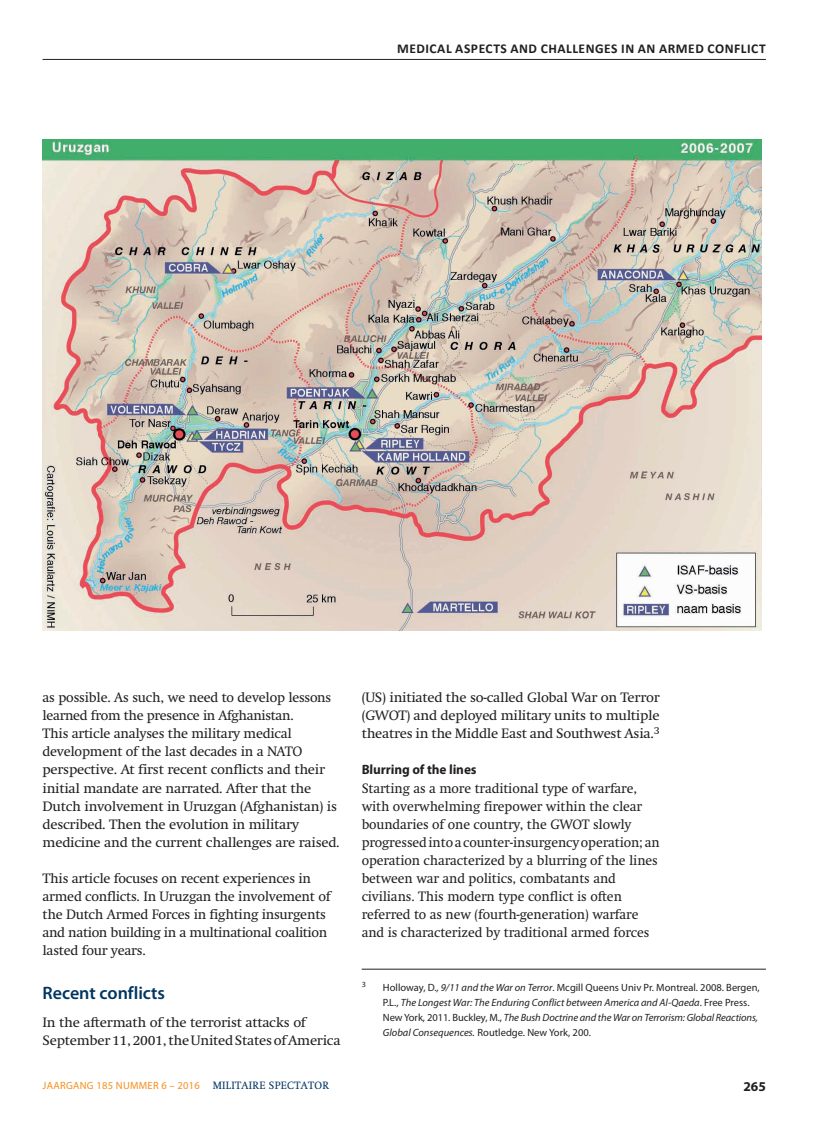
<style>
.page{position:relative;width:817px;height:1136px;background:#fff}
.page>*{position:absolute;margin:0;border:0;box-sizing:border-box;transform-origin:0 0}
.t1{font:600 18px "Myriad Pro";color:#003562}
.t2{font:13.5px/18px "Swift";letter-spacing:-.01em;color:#231f20}
.t3{font:700 13.5px "Calibri";letter-spacing:.04em;color:#231f20}
.t4{font:700 13.5px "Myriad Pro";color:#231f20}
.t5{font:italic 10.5px/15px "Myriad Pro";letter-spacing:-.005em;color:#231f20}
.t6{font:10.5px "Myriad Pro";letter-spacing:.025em;color:#f68f1e}
.t7{font:7.8px "Myriad Pro";color:#231f20;scale:1.05 1}
.s1{font-style:normal}
.s2{font-family:"Swift"}
.s3{font-family:"Swift";color:#003562}
</style>
<div class="page">
<hr style="left:43px;top:59px;width:722px;height:1px;background:#231f20">
<img style="left:43px;top:139px;width:718px;height:491px">
<hr style="left:361px;top:968px;width:404px;height:1px;background:#231f20">
<p class="t3" style="left:397px;top:40px;width:370px">MEDICAL ASPECTS AND CHALLENGES IN AN ARMED CONFLICT</p>
<p class="t2" style="left:43px;top:688px;width:299px">as possible. As such, we need to develop lessons learned from the presence in Afghanistan.<br>This article analyses the military medical development of the last decades in a NATO perspective. At first recent conflicts and their initial mandate are narrated. After that the Dutch involvement in Uruzgan (Afghanistan) is described. Then the evolution in military medicine and the current challenges are raised.</p>
<p class="t2" style="left:43px;top:868px;width:289px">This article focuses on recent experiences in armed conflicts. In Uruzgan the involvement of the Dutch Armed Forces in fighting insurgents and nation building in a multinational coalition lasted four years.</p>
<h1 class="t1" style="left:43px;top:983px;width:124px">Recent conflicts</h1>
<p class="t2" style="left:43px;top:1012px;width:299px">In the aftermath of the terrorist attacks of<br>September 11, 2001, the United States of America</p>
<p class="t2" style="left:361px;top:688px;width:299px;text-align:justify">(US) initiated the so-called Global War on Terror (GWOT) and deployed military units to multiple theatres in the Middle East and Southwest Asia.<sup>3</sup></p>
<p class="t4" style="left:361px;top:762px;width:117px">Blurring of the lines</p>
<p class="t2" style="left:361px;top:778px;width:299px">Starting as a more traditional type of warfare, with overwhelming firepower within the clear boundaries of one country, the GWOT slowly progressed into a counter-insurgency operation; an operation characterized by a blurring of the lines between war and politics, combatants and civilians. This modern type conflict is often referred to as new (fourth-generation) warfare and is characterized by traditional armed forces</p>
<p class="t7" style="left:361px;top:980px;width:6px">3</p>
<p class="t5" style="left:383px;top:979px;width:378px"><span class="s1">Holloway, D.</span>, 9/11 and the War on Terror<span class="s1">. Mcgill Queens Univ Pr. Montreal. 2008. Bergen, P.L.,</span> The Longest War: The Enduring Conflict between America and Al-Qaeda<span class="s1">. Free Press.<br>New York, 2011. Buckley, M.,</span> The Bush Doctrine and the War on Terrorism: Global Reactions, Global Consequence<span class="s2">s.</span> <span class="s1">Routledge. New York, 200.</span></p>
<p class="t6" style="left:43px;top:1079px;width:288px">JAARGANG 185 NUMMER 6 – 2016 <span class="s3">MILITAIRE SPECTATOR</span></p>
<p class="t4" style="left:743px;top:1078px;width:24px">265</p>
</div>
